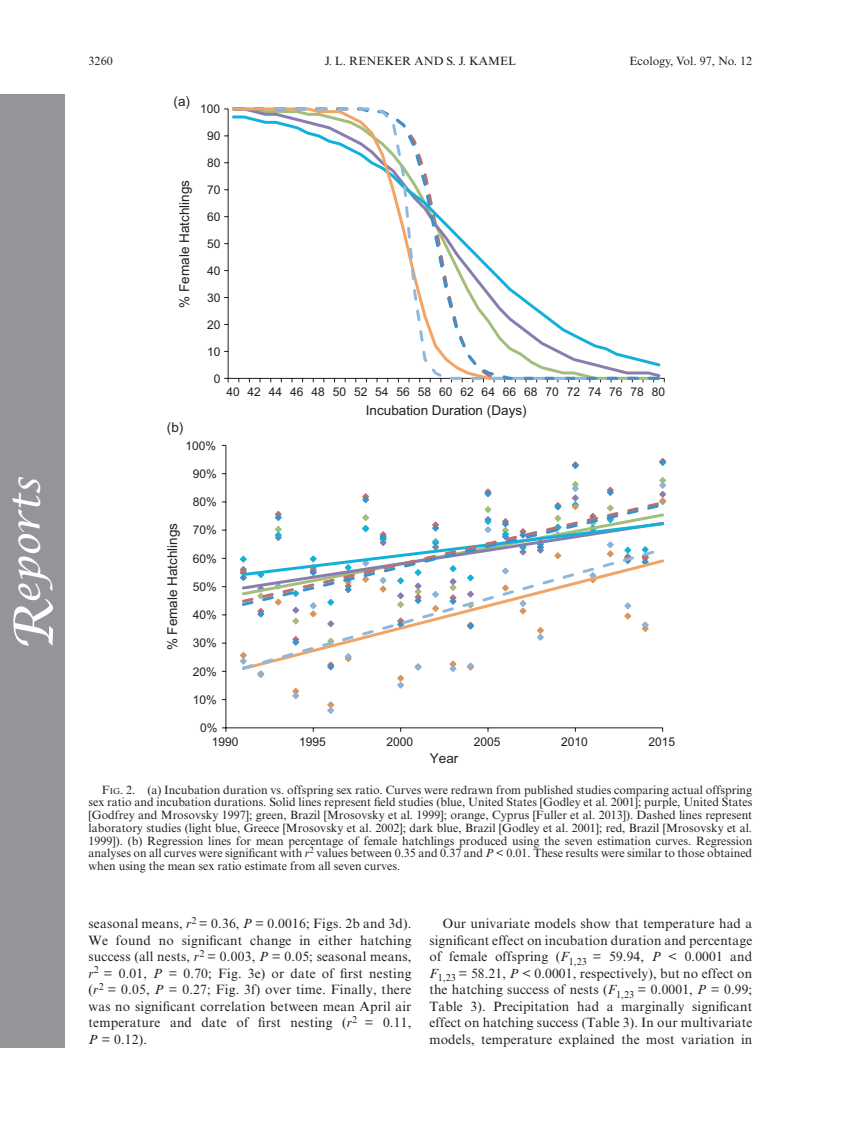
<style>
.page{position:relative;width:851px;height:1134px;background:#fff}
.page>*{position:absolute;margin:0;border:0;box-sizing:border-box;transform-origin:0 0}
.t1{font:italic 39px "Lucida Calligraphy";color:#fff}
.t2{font:13.5px/16.5px "Times NRMT";letter-spacing:.01em;color:#231f20;text-align:justify}
.t3{font:13.5px "Arial";color:#231f20}
.t4{font:12px/12.8px "Times NRMT";color:#231f20;text-align:justify}
.t5{font:12px "Arial";color:#231f20}
.s1{font-size:54px}
.s2{font-style:inherit}
.s3{font-size:8.4px}
.s4{font-style:italic}
</style>
<div class="page">
<div style="left:0;top:94px;width:65px;height:954px;background:#939598"></div>
<hr style="left:228px;top:109px;width:1px;height:269px;background:#231f20">
<hr style="left:228px;top:378px;width:436px;height:1px;background:#231f20">
<svg style="left:504px;top:345px;width:157px;height:37px"></svg>
<svg style="left:230px;top:107px;width:265px;height:275px"></svg>
<svg style="left:273px;top:107px;width:325px;height:274px"></svg>
<hr style="left:225px;top:445px;width:1px;height:283px;background:#231f20">
<hr style="left:226px;top:727px;width:436px;height:1px;background:#231f20">
<svg style="left:572px;top:461px;width:7px;height:8px"></svg>
<svg style="left:659px;top:458px;width:8px;height:8px"></svg>
<svg style="left:257px;top:477px;width:410px;height:237px"></svg>
<svg style="left:257px;top:501px;width:409px;height:45px"></svg>
<svg style="left:240px;top:546px;width:426px;height:126px"></svg>
<h1 class="t1" style="left:3px;top:651px;width:177px;rotate:-90deg"><span class="s1">R</span>eports</h1>
<p class="t4" style="left:89px;top:55px;width:25px">3260</p>
<p class="t4" style="left:325px;top:55px;width:193px">J. L. RENEKER AND S. J. KAMEL</p>
<p class="t4" style="left:629px;top:55px;width:124px">Ecology, Vol. 97, No. 12</p>
<p class="t3" style="left:173px;top:92px;width:18px">(a)</p>
<p class="t3" style="left:175px;top:308px;width:129px;rotate:-90deg">% Female Hatchlings</p>
<p class="t3" style="left:167px;top:418px;width:18px">(b)</p>
<p class="t5" style="left:200px;top:101px;width:22px">100</p>
<p class="t5" style="left:207px;top:128px;width:15px">90</p>
<p class="t5" style="left:207px;top:155px;width:15px">80</p>
<p class="t5" style="left:207px;top:182px;width:15px">70</p>
<p class="t5" style="left:207px;top:209px;width:15px">60</p>
<p class="t5" style="left:207px;top:236px;width:15px">50</p>
<p class="t5" style="left:207px;top:263px;width:15px">40</p>
<p class="t5" style="left:207px;top:290px;width:15px">30</p>
<p class="t5" style="left:207px;top:317px;width:15px">20</p>
<p class="t5" style="left:207px;top:344px;width:15px">10</p>
<p class="t5" style="left:214px;top:371px;width:8px">0</p>
<p class="t5" style="left:226px;top:384px;width:440px">40 42 44 46 48 50 52 54 56 58 60 62 64 66 68 70 72 74 76 78 80</p>
<p class="t3" style="left:366px;top:402px;width:162px">Incubation Duration (Days)</p>
<p class="t5" style="left:185px;top:438px;width:32px">100%</p>
<p class="t5" style="left:193px;top:466px;width:26px">90%</p>
<p class="t3" style="left:163px;top:650px;width:129px;rotate:-90deg">% Female Hatchlings</p>
<p class="t5" style="left:193px;top:494px;width:26px">80%</p>
<p class="t5" style="left:193px;top:522px;width:26px">70%</p>
<p class="t5" style="left:193px;top:551px;width:26px">60%</p>
<p class="t5" style="left:193px;top:579px;width:26px">50%</p>
<p class="t5" style="left:193px;top:607px;width:26px">40%</p>
<p class="t5" style="left:193px;top:635px;width:26px">30%</p>
<p class="t5" style="left:193px;top:664px;width:26px">20%</p>
<p class="t5" style="left:193px;top:692px;width:26px">10%</p>
<p class="t5" style="left:200px;top:720px;width:19px">0%</p>
<p class="t5" style="left:212px;top:734px;width:28px">1990</p>
<p class="t5" style="left:299px;top:734px;width:28px">1995</p>
<p class="t5" style="left:386px;top:734px;width:28px">2000</p>
<p class="t5" style="left:473px;top:734px;width:28px">2005</p>
<p class="t5" style="left:561px;top:734px;width:28px">2010</p>
<p class="t5" style="left:648px;top:734px;width:28px">2015</p>
<p class="t3" style="left:430px;top:749px;width:30px">Year</p>
<p class="t4" style="left:89px;top:783px;width:665px;text-indent:13px"><span class="s2">F</span><span class="s3">ig</span><span class="s2">.</span> 2. (a) Incubation duration vs. offspring sex ratio. Curves were redrawn from published studies comparing actual offspring sex ratio and incubation durations. Solid lines represent field studies (blue, United States [Godley et al. 2001]; purple, United States [Godfrey and Mrosovsky 1997]; green, Brazil [Mrosovsky et al. 1999]; orange, Cyprus [Fuller et al. 2013]). Dashed lines represent laboratory studies (light blue, Greece [Mrosovsky et al. 2002]; dark blue, Brazil [Godley et al. 2001]; red, Brazil [Mrosovsky et al.<br>1999]). (b) Regression lines for mean percentage of female hatchlings produced using the seven estimation curves. Regression analyses on all curves were significant with <span class="s4">r</span><sup>2</sup> values between 0.35 and 0.37 and <span class="s4">P</span> &lt; 0.01. These results were similar to those obtained when using the mean sex ratio estimate from all seven curves.</p>
<p class="t2" style="left:88px;top:916px;width:324px">seasonal means, <span class="s4">r</span><sup>2</sup> = 0.36, <span class="s4">P</span> = 0.0016; Figs. 2b and 3d).<br>We found no significant change in either hatching success (all nests, <span class="s4">r</span><sup>2</sup> = 0.003, <span class="s4">P</span> = 0.05; seasonal means, <span class="s4">r</span><sup>2</sup> = 0.01, <span class="s4">P</span> = 0.70; Fig. 3e) or date of first nesting (<span class="s4">r</span><sup>2</sup> = 0.05, <span class="s4">P</span> = 0.27; Fig. 3f) over time. Finally, there was no significant correlation between mean April air temperature and date of first nesting (<span class="s4">r</span><sup>2</sup> = 0.11, <span class="s4">P</span> = 0.12).</p>
<p class="t2" style="left:429px;top:916px;width:324px;text-indent:13px">Our univariate models show that temperature had a significant effect on incubation duration and percentage of female offspring (<span class="s4">F</span><sub>1,23</sub> = 59.94, <span class="s4">P</span> &lt; 0.0001 and <span class="s4">F</span><sub>1,23</sub> = 58.21, <span class="s4">P</span> &lt; 0.0001, respectively), but no effect on the hatching success of nests (<span class="s4">F</span><sub>1,23</sub> = 0.0001, <span class="s4">P</span> = 0.99; Table 3). Precipitation had a marginally significant effect on hatching success (Table 3). In our multivariate models, temperature explained the most variation in</p>
</div>
